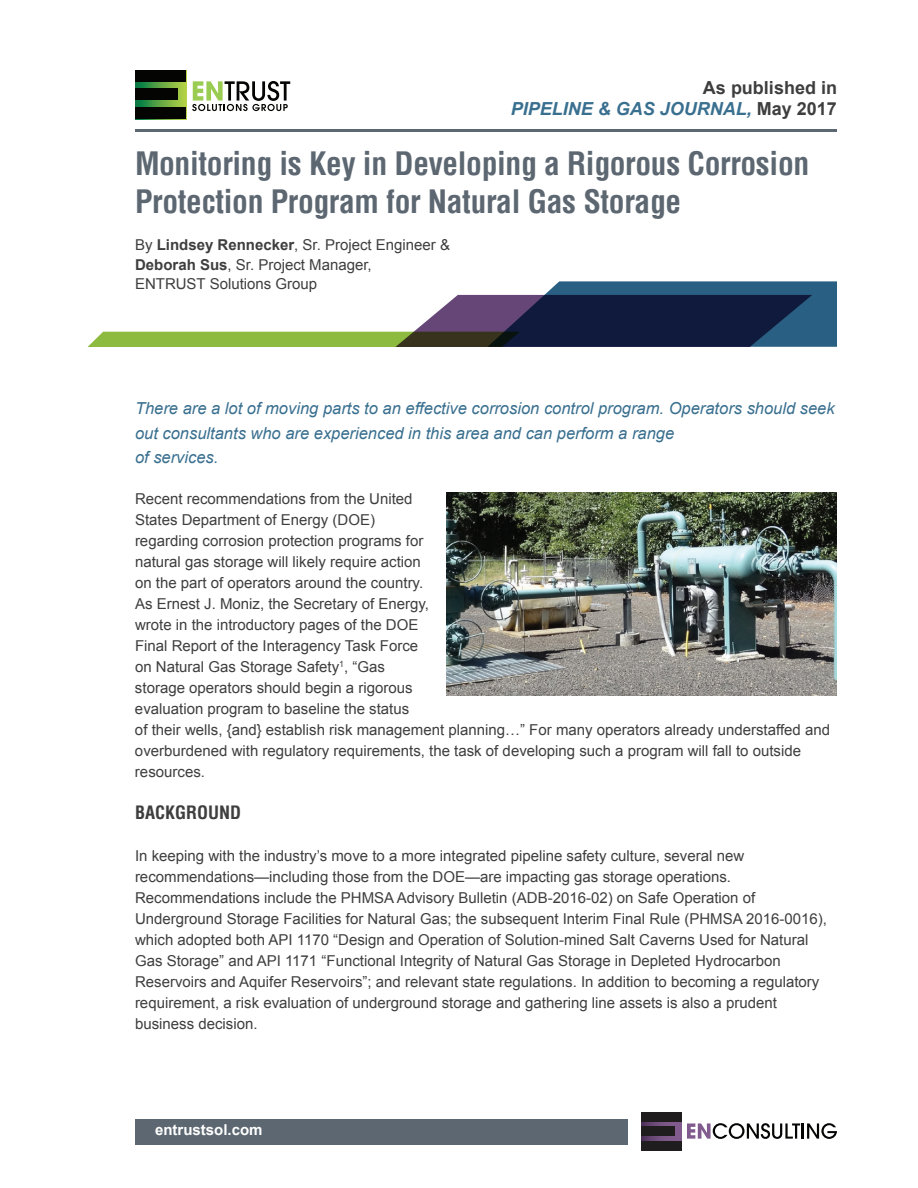
<style>
.page{position:relative;width:918px;height:1188px;background:#fff}
.page>*{position:absolute;margin:0;border:0;box-sizing:border-box;transform-origin:0 0}
.t1{font:700 condensed 31.5px/37.8px "Helvetica";letter-spacing:-.01em;color:#5c6771}
.t2{font:700 18px/21.6px "Arial";color:#3e3e3f;text-align:right}
.t3{font:700 condensed 18px "Helvetica";color:#3e3e3f}
.t4{font:italic 16.5px/24px "Arial";color:#396f8f}
.t5{font:15px/21px "Arial";color:#3e3e3f}
.t6{font:700 15px "Arial";color:#fff}
.s1{font-style:italic;color:#396f8f}
.s2{font-weight:700}
</style>
<div class="page">
<div style="left:135px;top:1119px;width:492px;height:25px;background:#5c6771"></div>
<img style="left:446px;top:493px;width:391px;height:203px">
<svg style="left:87px;top:281px;width:750px;height:66px"></svg>
<hr style="left:135px;top:129px;width:702px;height:3px;background:#5c6771">
<svg style="left:135px;top:82px;width:51px;height:25px"></svg>
<div style="left:135px;top:70px;width:51px;height:12px;background:#040503"></div>
<div style="left:135px;top:88px;width:42px;height:12px;background:#040503"></div>
<div style="left:135px;top:107px;width:51px;height:12px;background:#040503"></div>
<svg style="left:192px;top:81px;width:98px;height:30px"></svg>
<svg style="left:642px;top:1121px;width:40px;height:21px"></svg>
<svg style="left:687px;top:1123px;width:150px;height:16px"></svg>
<div style="left:642px;top:1112px;width:40px;height:9px;background:#201d1e"></div>
<div style="left:642px;top:1127px;width:33px;height:9px;background:#201d1e"></div>
<div style="left:642px;top:1142px;width:40px;height:9px;background:#201d1e"></div>
<p class="t2" style="left:511px;top:77px;width:328px">As published in<br><span class="s1">PIPELINE &amp; GAS JOURNAL,</span> May 2017</p>
<h1 class="t1" style="left:135px;top:145px;width:676px">Monitoring is Key in Developing a Rigorous Corrosion<br>Protection Program for Natural Gas Storage</h1>
<p class="t5" style="left:135px;top:235px;width:317px;line-height:19.5px">By <span class="s2">Lindsey Rennecker</span>, Sr. Project Engineer &amp;<br><span class="s2">Deborah Sus</span>, Sr. Project Manager,<br>ENTRUST Solutions Group</p>
<p class="t4" style="left:135px;top:397px;width:701px">There are a lot of moving parts to an effective corrosion control program. Operators should seek out consultants who are experienced in this area and can perform a range<br>of services.</p>
<p class="t5" style="left:135px;top:489px;width:697px">Recent recommendations from the United<br>States Department of Energy (DOE)<br>regarding corrosion protection programs for<br>natural gas storage will likely require action<br>on the part of operators around the country.<br>As Ernest J. Moniz, the Secretary of Energy,<br>wrote in the introductory pages of the DOE<br>Final Report of the Interagency Task Force<br>on Natural Gas Storage Safety<sup>1</sup>, “Gas<br>storage operators should begin a rigorous<br>evaluation program to baseline the status<br>of their wells, {and} establish risk management planning…” For many operators already understaffed and overburdened with regulatory requirements, the task of developing such a program will fall to outside resources.</p>
<p class="t3" style="left:135px;top:801px;width:108px">BACKGROUND</p>
<p class="t5" style="left:135px;top:846px;width:694px">In keeping with the industry’s move to a more integrated pipeline safety culture, several new recommendations—including those from the DOE—are impacting gas storage operations.<br>Recommendations include the PHMSA Advisory Bulletin (ADB-2016-02) on Safe Operation of Underground Storage Facilities for Natural Gas; the subsequent Interim Final Rule (PHMSA 2016-0016), which adopted both API 1170 “Design and Operation of Solution-mined Salt Caverns Used for Natural Gas Storage” and API 1171 “Functional Integrity of Natural Gas Storage in Depleted Hydrocarbon Reservoirs and Aquifer Reservoirs”; and relevant state regulations. In addition to becoming a regulatory requirement, a risk evaluation of underground storage and gathering line assets is also a prudent business decision.</p>
<p class="t6" style="left:155px;top:1120px;width:109px">entrustsol.com</p>
</div>
